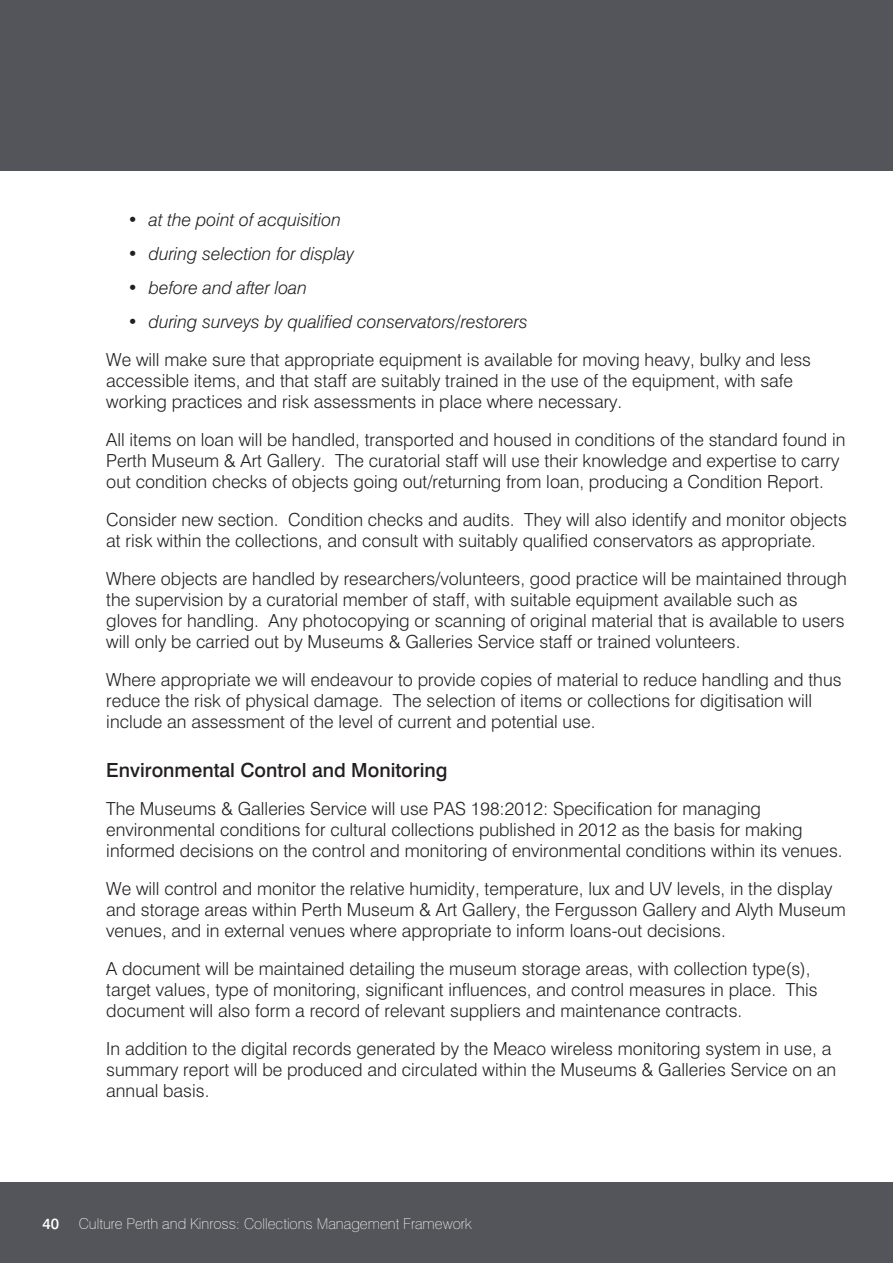
<style>
.page{position:relative;width:893px;height:1263px;background:#fff}
.page>*{position:absolute;margin:0;border:0;box-sizing:border-box;transform-origin:0 0}
.header_2{font:500 19.5px "Swiss 721 BT";color:#231f20}
.t1{font:300 18px/21px "Swiss 721 BT";color:#231f20}
.t2{font:italic 300 18px "Swiss 721 BT";color:#231f20}
.t3{font:100 15px "Swiss 721 BT";color:#fff}
.t4{font:500 15px "Swiss 721 BT";color:#fff}
</style>
<div class="page">
<div style="left:0;top:1182px;width:893px;height:81px;background:#54555a"></div>
<div style="left:0;top:0;width:893px;height:170px;background:#54555a"></div>
<p class="t2" style="left:128px;top:209px;width:215px">• at the point of acquisition</p>
<p class="t2" style="left:128px;top:243px;width:228px">• during selection for display</p>
<p class="t2" style="left:128px;top:277px;width:181px">• before and after loan</p>
<p class="t2" style="left:128px;top:310px;width:402px">• during surveys by qualified conservators/restorers</p>
<p class="t1" style="left:106px;top:349px;width:706px">We will make sure that appropriate equipment is available for moving heavy, bulky and less accessible items, and that staff are suitably trained in the use of the equipment, with safe working practices and risk assessments in place where necessary.</p>
<p class="t1" style="left:106px;top:429px;width:741px">All items on loan will be handled, transported and housed in conditions of the standard found in<br>Perth Museum &amp; Art Gallery. The curatorial staff will use their knowledge and expertise to carry out condition checks of objects going out/returning from loan, producing a Condition Report.</p>
<p class="t1" style="left:106px;top:509px;width:742px">Consider new section. Condition checks and audits. They will also identify and monitor objects at risk within the collections, and consult with suitably qualified conservators as appropriate.</p>
<p class="t1" style="left:106px;top:568px;width:742px">Where objects are handled by researchers/volunteers, good practice will be maintained through the supervision by a curatorial member of staff, with suitable equipment available such as gloves for handling. Any photocopying or scanning of original material that is available to users will only be carried out by Museums &amp; Galleries Service staff or trained volunteers.</p>
<p class="t1" style="left:106px;top:669px;width:737px">Where appropriate we will endeavour to provide copies of material to reduce handling and thus reduce the risk of physical damage. The selection of items or collections for digitisation will include an assessment of the level of current and potential use.</p>
<p class="header_2" style="left:106px;top:758px;width:343px">Environmental Control and Monitoring</p>
<p class="t1" style="left:106px;top:798px;width:738px">The Museums &amp; Galleries Service will use PAS 198:2012: Specification for managing environmental conditions for cultural collections published in 2012 as the basis for making informed decisions on the control and monitoring of environmental conditions within its venues.</p>
<p class="t1" style="left:106px;top:878px;width:741px">We will control and monitor the relative humidity, temperature, lux and UV levels, in the display and storage areas within Perth Museum &amp; Art Gallery, the Fergusson Gallery and Alyth Museum venues, and in external venues where appropriate to inform loans-out decisions.</p>
<p class="t1" style="left:106px;top:958px;width:713px">A document will be maintained detailing the museum storage areas, with collection type(s), target values, type of monitoring, significant influences, and control measures in place. This document will also form a record of relevant suppliers and maintenance contracts.</p>
<p class="t1" style="left:106px;top:1038px;width:731px">In addition to the digital records generated by the Meaco wireless monitoring system in use, a summary report will be produced and circulated within the Museums &amp; Galleries Service on an annual basis.</p>
<p class="t4" style="left:43px;top:1214px;width:18px">40</p>
<p class="t3" style="left:79px;top:1214px;width:395px">Culture Perth and Kinross: Collections Management Framework</p>
</div>
